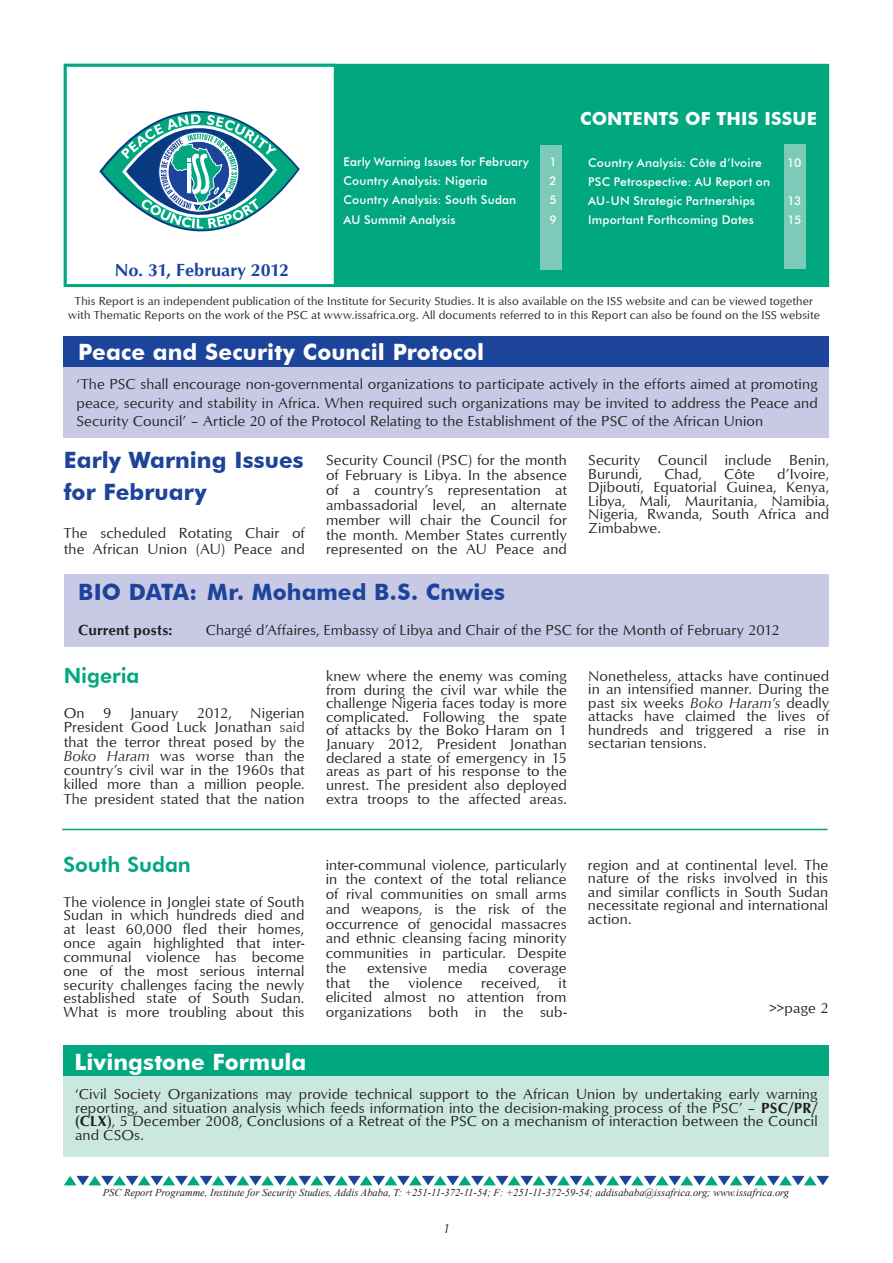
<style>
.page{position:relative;width:893px;height:1263px;background:#fff}
.page>*{position:absolute;margin:0;border:0;box-sizing:border-box;transform-origin:0 0}
.t1{font:700 22.5px/31.7px "Futura BT";color:#1d449b}
.t2{font:700 22.5px "Futura BT";color:#fff}
.t3{font:800 21px "Futura BT";color:#00a77f}
.t4{font:700 18px "Futura BT";letter-spacing:.01em;color:#fff}
.t5{font:700 18px "Optimum";letter-spacing:-.005em;color:#1d449b}
.t6{font:15px/13.5px "Optimum";letter-spacing:.005em;color:#231f20;text-align:justify}
.t7{font:700 15px "Optimum";letter-spacing:.01em;color:#231f20}
.t8{font:italic 13.5px "Optimum";color:#231f20}
.t9{font:12px/14.4px "Optimum";letter-spacing:.01em;color:#231f20;text-align:center}
.t10{font:500 12px/19.2px "Futura BT";letter-spacing:.015em;color:#fff}
.t11{font:italic 10.5px "Times New Roman";color:#231f20}
.s1{color:#3f3f3f}
.s2{font-style:italic}
.s3{font-weight:700}
</style>
<div class="page">
<svg style="left:64px;top:1176px;width:765px;height:9px"></svg>
<div style="left:64px;top:64px;width:765px;height:223px;background:#00a77f"></div>
<div style="left:64px;top:366px;width:765px;height:72px;background:#c7c9e5"></div>
<div style="left:64px;top:337px;width:765px;height:30px;background:#1d449b"></div>
<div style="left:64px;top:64px;width:273px;height:223px;background:#fff;border:3px solid #00a77f"></div>
<div style="left:64px;top:1075px;width:765px;height:82px;background:#cae7e0"></div>
<div style="left:64px;top:1046px;width:765px;height:30px;background:#00a77f"></div>
<svg style="left:99px;top:111px;width:201px;height:121px"></svg>
<div style="left:64px;top:574px;width:765px;height:73px;background:#c7c9e5"></div>
<div style="left:540px;top:146px;width:21px;height:124px;background:#7ccbb8"></div>
<div style="left:784px;top:144px;width:21px;height:124px;background:#7ccbb8"></div>
<hr style="left:62px;top:829px;width:765px;height:1px;background:#00a77f">
<p class="t10" style="left:344px;top:152px;width:187px">Early Warning Issues for February</p>
<p class="t10" style="left:549px;top:152px;width:9px">1</p>
<p class="t10" style="left:344px;top:171px;width:145px">Country Analysis: Nigeria</p>
<p class="t10" style="left:549px;top:171px;width:9px">2</p>
<p class="t10" style="left:344px;top:190px;width:174px">Country Analysis: South Sudan</p>
<p class="t10" style="left:549px;top:190px;width:9px">5</p>
<p class="t10" style="left:344px;top:210px;width:113px">AU Summit Analysis</p>
<p class="t10" style="left:549px;top:210px;width:9px">9</p>
<p class="t4" style="left:580px;top:107px;width:238px">CONTENTS OF THIS ISSUE</p>
<p class="t10" style="left:588px;top:153px;width:175px">Country Analysis: Côte d’Ivoire</p>
<p class="t10" style="left:787px;top:153px;width:16px">10</p>
<p class="t10" style="left:588px;top:172px;width:183px">PSC Petrospective: AU Report on<br>AU-UN Strategic Partnerships</p>
<p class="t10" style="left:787px;top:191px;width:15px">13</p>
<p class="t10" style="left:588px;top:210px;width:167px">Important Forthcoming Dates</p>
<p class="t10" style="left:787px;top:210px;width:15px">15</p>
<p class="t5" style="left:115px;top:260px;width:176px">No. 31, February 2012</p>
<p class="t9" style="left:68px;top:293px;width:753px">This Report is an independent publication of the Institute for Security Studies. It is also available on the ISS website and can be viewed together with Thematic Reports on the work of the PSC at www.issafrica.org. All documents referred to in this Report can also be found on the ISS website</p>
<h1 class="t2" style="left:78px;top:338px;width:408px">Peace and Security Council Protocol</h1>
<p class="t6" style="left:77px;top:374px;width:743px;line-height:18.8px">‘The PSC shall encourage non-governmental organizations to participate actively in the efforts aimed at promoting peace, security and stability in Africa. When required such organizations may be invited to address the Peace and Security Council’ – Article 20 of the Protocol Relating to the Establishment of the PSC of the African Union</p>
<h1 class="t1" style="left:64px;top:444px;width:241px">Early Warning Issues for February</h1>
<p class="t6" style="left:64px;top:524px;width:242px;line-height:16.6px">The scheduled Rotating Chair of the African Union (AU) Peace and</p>
<p class="t6" style="left:326px;top:452px;width:242px;line-height:14.9px">Security Council (PSC) for the month of February is Libya. In the absence of a country’s representation at ambassadorial level, an alternate member will chair the Council for the month. Member States currently represented on the AU Peace and</p>
<p class="t6" style="left:588px;top:453px;width:242px">Security Council include Benin,<br>Burundi,</p>
<p class="t6" style="left:588px;top:467px;width:242px;text-indent:189px">d’Ivoire, Djibouti, Equatorial Guinea, Kenya, Libya, Mali, Mauritania, Namibia, Nigeria, Rwanda, South Africa and Zimbabwe.</p>
<p class="t6" style="left:664px;top:467px;width:39px">Chad,</p>
<p class="t6" style="left:724px;top:467px;width:32px">Côte</p>
<h1 class="t1" style="left:78px;top:576px;width:428px">BIO DATA: Mr. Mohamed B.S. Cnwies</h1>
<p class="t7" style="left:78px;top:621px;width:96px">Current posts:</p>
<p class="t6" style="left:206px;top:622px;width:575px">Chargé d’Affaires, Embassy of Libya and Chair of the PSC for the Month of February 2012</p>
<h2 class="t3" style="left:64px;top:662px;width:77px">Nigeria</h2>
<p class="t6" style="left:64px;top:705px;width:242px;line-height:14.2px">On 9 January 2012, Nigerian President Good Luck Jonathan <span class="s1">said </span>that the terror threat posed by the <span class="s2">Boko Haram</span> was worse than the country’s civil war in the 1960s that killed more than a million people.<br>The president stated that the nation</p>
<p class="t6" style="left:326px;top:668px;width:242px">knew where the enemy was coming from during the civil war while the challenge Nigeria faces today is more complicated. Following the spate of attacks by the Boko Haram on 1<br>January 2012, President Jonathan declared a state of emergency in 15 areas as part of his response to the unrest. The president also deployed extra troops to the affected areas.</p>
<p class="t6" style="left:588px;top:668px;width:242px">Nonetheless, attacks have continued in an intensified manner. During the past six weeks <span class="s2">Boko Haram’s</span> deadly attacks have claimed the lives of hundreds and triggered a rise in sectarian tensions.</p>
<h2 class="t3" style="left:63px;top:851px;width:129px">South Sudan</h2>
<p class="t6" style="left:63px;top:894px;width:242px">The violence in Jonglei state of South Sudan in which hundreds died and at least 60,000 fled their homes, once again highlighted that inter&shy;communal violence has become one of the most serious internal security challenges facing the newly established state of South Sudan.<br>What is more troubling about this</p>
<h1 class="t2" style="left:74px;top:1048px;width:234px">Livingstone Formula</h1>
<p class="t6" style="left:326px;top:857px;width:242px;line-height:14.7px">inter-communal violence, particularly in the context of the total reliance of rival communities on small arms and weapons, is the risk of the occurrence of genocidal massacres and ethnic cleansing facing minority communities in particular. Despite the</p>
<p class="t6" style="left:367px;top:960px;width:62px">extensive</p>
<p class="t6" style="left:448px;top:960px;width:41px">media</p>
<p class="t6" style="left:508px;top:960px;width:60px">coverage</p>
<p class="t6" style="left:326px;top:975px;width:26px">that</p>
<p class="t6" style="left:369px;top:975px;width:22px">the</p>
<p class="t6" style="left:408px;top:975px;width:56px">violence</p>
<p class="t6" style="left:481px;top:975px;width:60px">received,</p>
<p class="t6" style="left:326px;top:975px;width:242px;line-height:14.7px;text-indent:233px">it elicited almost no attention from organizations both in the sub-</p>
<p class="t6" style="left:588px;top:857px;width:242px">region and at continental level. The nature of the risks involved in this and similar conflicts in South Sudan necessitate regional and international action.</p>
<p class="t6" style="left:770px;top:1000px;width:61px">&gt;&gt;page 2</p>
<p class="t6" style="left:75px;top:1087px;width:744px">‘Civil Society Organizations may provide technical support to the African Union by undertaking early warning reporting, and situation analysis which feeds information into the decision-making process of the PSC’ – <span class="s3">PSC/PR/ (CLX)</span>, 5 December 2008, Conclusions of a Retreat of the PSC on a mechanism of interaction between the Council and CSOs.</p>
<p class="t11" style="left:103px;top:1185px;width:688px">PSC Report Programme, Institute for Security Studies, Addis Ababa, T: +251-11-372-11-54; F: +251-11-372-59-54; addisababa@issafrica.org; www.issafrica.org</p>
<p class="t8" style="left:443px;top:1221px;width:9px">1</p>
</div>
